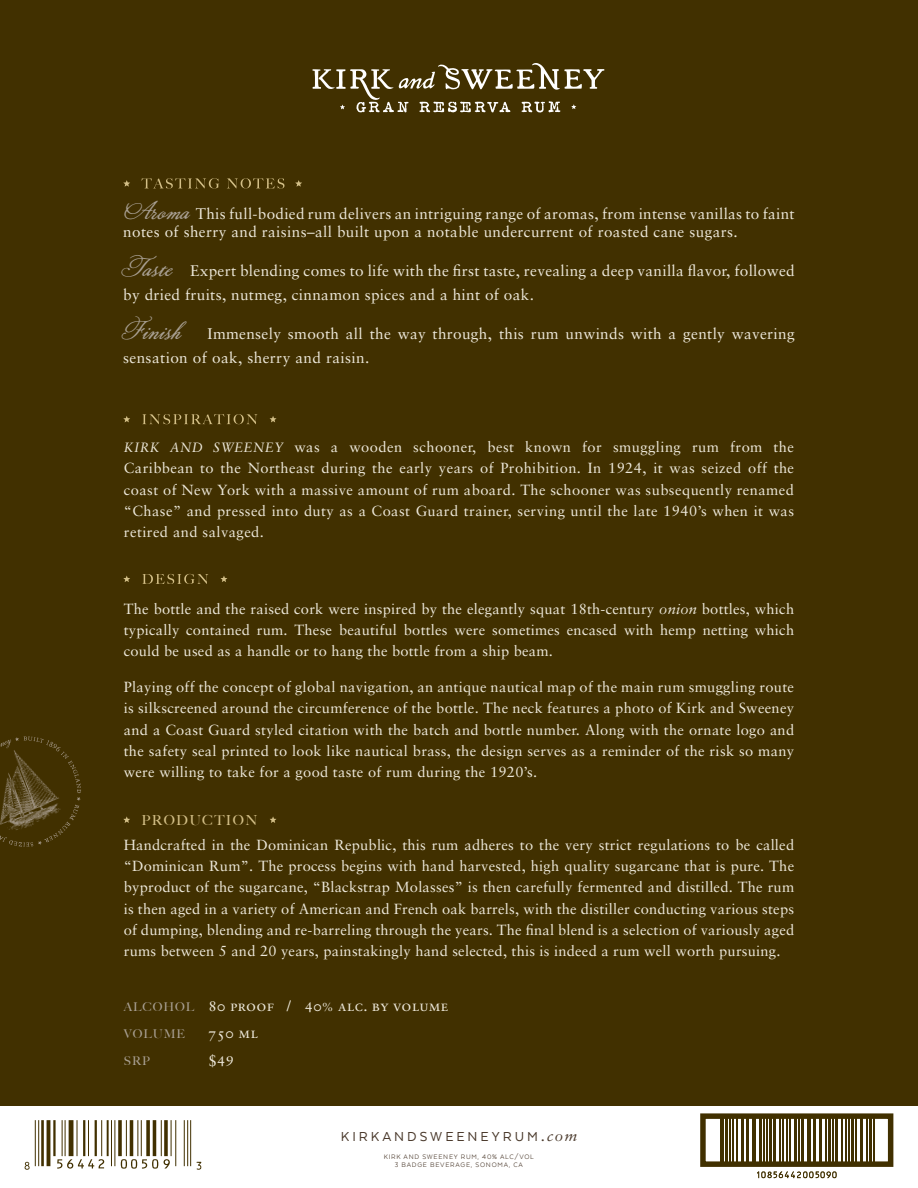
<style>
.page{position:relative;width:918px;height:1188px;background:#fff}
.page>*{position:absolute;margin:0;border:0;box-sizing:border-box;transform-origin:0 0}
.t1{font:25.5px "Lily Wang";letter-spacing:.01em;color:#a89f92}
.t2{font:15.45px/24px "Sabon";letter-spacing:.02em;color:#ede8da}
.t3{font:15.3px/18.3px "Sabon";letter-spacing:.02em;color:#ede8da}
.t4{font:15px "Sabon Roman SC";letter-spacing:.02em;color:#ede8da}
.t5{font:15px "Texta";letter-spacing:.2em;color:#483729}
.t6{font:14.7px/21.1px "Sabon";letter-spacing:.015em;color:#ede8da;text-align:justify}
.t7{font:500 13.8px "Big Caslon";letter-spacing:.1em;color:#d3bf87}
.t8{font:500 12px "Big Caslon";letter-spacing:.075em;color:#a89f92}
.t9{font:7.5px/7.5px "Texta";letter-spacing:.1em;color:#483729;text-align:center}
.s1{font-family:"Lily Wang";font-size:25.5px;color:#a89f92}
.s2{font-style:italic;font-size:13.5px}
.s3{font-style:italic}
.s4{font-family:"Big Caslon";font-weight:500;font-size:12px;color:#a89f92}
.s5{font-size:11.7px}
.s6{font-family:"Sabon";font-style:italic}
</style>
<div class="page">
<div style="left:0;top:0;width:918px;height:1106px;background:#413000"></div>
<svg style="left:141px;top:178px;width:143px;height:11px"></svg>
<svg style="left:123px;top:180px;width:7px;height:7px"></svg>
<svg style="left:295px;top:180px;width:7px;height:7px"></svg>
<svg style="left:142px;top:414px;width:116px;height:10px"></svg>
<svg style="left:123px;top:416px;width:7px;height:6px"></svg>
<svg style="left:270px;top:416px;width:7px;height:6px"></svg>
<svg style="left:142px;top:574px;width:66px;height:10px"></svg>
<svg style="left:123px;top:576px;width:7px;height:6px"></svg>
<svg style="left:220px;top:576px;width:7px;height:6px"></svg>
<svg style="left:123px;top:816px;width:7px;height:7px"></svg>
<svg style="left:270px;top:816px;width:7px;height:7px"></svg>
<svg style="left:313px;top:63px;width:291px;height:50px"></svg>
<svg style="left:9px;top:760px;width:72px;height:87px"></svg>
<img style="left:0;top:736px;width:71px;height:107px">
<hr style="left:35px;top:1120px;width:1px;height:46px;background:#413000">
<hr style="left:38px;top:1120px;width:1px;height:46px;background:#413000">
<hr style="left:41px;top:1120px;width:3px;height:46px;background:#413000">
<hr style="left:47px;top:1120px;width:3px;height:46px;background:#413000">
<hr style="left:53px;top:1120px;width:3px;height:36px;background:#413000">
<hr style="left:62px;top:1120px;width:1px;height:36px;background:#413000">
<hr style="left:65px;top:1120px;width:1px;height:36px;background:#413000">
<hr style="left:69px;top:1120px;width:4px;height:36px;background:#413000">
<hr style="left:77px;top:1120px;width:1px;height:36px;background:#413000">
<hr style="left:83px;top:1120px;width:2px;height:36px;background:#413000">
<hr style="left:88px;top:1120px;width:1px;height:36px;background:#413000">
<hr style="left:95px;top:1120px;width:2px;height:36px;background:#413000">
<hr style="left:101px;top:1120px;width:1px;height:36px;background:#413000">
<hr style="left:107px;top:1120px;width:2px;height:36px;background:#413000">
<hr style="left:111px;top:1120px;width:1px;height:46px;background:#413000">
<hr style="left:114px;top:1120px;width:1px;height:46px;background:#413000">
<svg style="left:118px;top:1120px;width:4px;height:36px"></svg>
<hr style="left:126px;top:1120px;width:1px;height:36px;background:#413000">
<hr style="left:130px;top:1120px;width:3px;height:36px;background:#413000">
<hr style="left:137px;top:1120px;width:1px;height:36px;background:#413000">
<hr style="left:141px;top:1120px;width:1px;height:36px;background:#413000">
<svg style="left:146px;top:1120px;width:4px;height:36px"></svg>
<hr style="left:153px;top:1120px;width:3px;height:36px;background:#413000">
<hr style="left:161px;top:1120px;width:1px;height:36px;background:#413000">
<svg style="left:164px;top:1120px;width:4px;height:36px"></svg>
<hr style="left:171px;top:1120px;width:1px;height:36px;background:#413000">
<hr style="left:175px;top:1120px;width:1px;height:46px;background:#413000">
<hr style="left:184px;top:1120px;width:1px;height:46px;background:#413000">
<hr style="left:187px;top:1120px;width:1px;height:46px;background:#413000">
<hr style="left:190px;top:1120px;width:1px;height:46px;background:#413000">
<svg style="left:196px;top:1162px;width:5px;height:8px"></svg>
<svg style="left:121px;top:1159px;width:37px;height:10px"></svg>
<svg style="left:164px;top:1159px;width:6px;height:10px"></svg>
<svg style="left:57px;top:1159px;width:47px;height:10px"></svg>
<svg style="left:25px;top:1162px;width:5px;height:8px"></svg>
<svg style="left:757px;top:1172px;width:80px;height:6px"></svg>
<hr style="left:720px;top:1116px;width:1px;height:47px;background:#413000">
<hr style="left:723px;top:1116px;width:1px;height:47px;background:#413000">
<hr style="left:725px;top:1116px;width:3px;height:47px;background:#413000">
<hr style="left:730px;top:1116px;width:1px;height:47px;background:#413000">
<hr style="left:732px;top:1116px;width:1px;height:47px;background:#413000">
<hr style="left:737px;top:1116px;width:1px;height:47px;background:#413000">
<hr style="left:741px;top:1116px;width:3px;height:47px;background:#413000">
<hr style="left:746px;top:1116px;width:3px;height:47px;background:#413000">
<hr style="left:752px;top:1116px;width:1px;height:47px;background:#413000">
<hr style="left:755px;top:1116px;width:1px;height:47px;background:#413000">
<hr style="left:759px;top:1116px;width:3px;height:47px;background:#413000">
<hr style="left:764px;top:1116px;width:1px;height:47px;background:#413000">
<hr style="left:766px;top:1116px;width:1px;height:47px;background:#413000">
<hr style="left:769px;top:1116px;width:3px;height:47px;background:#413000">
<hr style="left:773px;top:1116px;width:3px;height:47px;background:#413000">
<hr style="left:780px;top:1116px;width:1px;height:47px;background:#413000">
<hr style="left:782px;top:1116px;width:1px;height:47px;background:#413000">
<hr style="left:787px;top:1116px;width:1px;height:47px;background:#413000">
<hr style="left:789px;top:1116px;width:1px;height:47px;background:#413000">
<hr style="left:794px;top:1116px;width:3px;height:47px;background:#413000">
<hr style="left:798px;top:1116px;width:1px;height:47px;background:#413000">
<hr style="left:801px;top:1116px;width:3px;height:47px;background:#413000">
<hr style="left:807px;top:1116px;width:1px;height:47px;background:#413000">
<hr style="left:810px;top:1116px;width:1px;height:47px;background:#413000">
<hr style="left:813px;top:1116px;width:2px;height:47px;background:#413000">
<hr style="left:819px;top:1116px;width:3px;height:47px;background:#413000">
<hr style="left:825px;top:1116px;width:1px;height:47px;background:#413000">
<hr style="left:828px;top:1116px;width:3px;height:47px;background:#413000">
<hr style="left:832px;top:1116px;width:1px;height:47px;background:#413000">
<hr style="left:835px;top:1116px;width:3px;height:47px;background:#413000">
<hr style="left:841px;top:1116px;width:1px;height:47px;background:#413000">
<hr style="left:846px;top:1116px;width:1px;height:47px;background:#413000">
<hr style="left:849px;top:1116px;width:1px;height:47px;background:#413000">
<hr style="left:851px;top:1116px;width:3px;height:47px;background:#413000">
<hr style="left:856px;top:1116px;width:1px;height:47px;background:#413000">
<hr style="left:860px;top:1116px;width:3px;height:47px;background:#413000">
<hr style="left:867px;top:1116px;width:1px;height:47px;background:#413000">
<hr style="left:869px;top:1116px;width:3px;height:47px;background:#413000">
<hr style="left:874px;top:1116px;width:1px;height:47px;background:#413000">
<div style="left:700px;top:1113px;width:193px;height:54px;border:5px solid #413000"></div>
<p class="t3" style="left:123px;top:204px;width:673px"><span class="s1">Aroma</span> This full-bodied rum delivers an intriguing range of aromas, from intense vanillas to faint notes of sherry and raisins–all built upon a notable undercurrent of roasted cane sugars.</p>
<p class="t2" style="left:123px;top:258px;width:673px"><span class="s1">Taste</span> Expert blending comes to life with the first taste, revealing a deep vanilla flavor, followed by dried fruits, nutmeg, cinnamon spices and a hint of oak.</p>
<h1 class="t1" style="left:123px;top:315px;width:60px">Finish</h1>
<p class="t2" style="left:123px;top:321px;width:673px;text-indent:84px">Immensely smooth all the way through, this rum unwinds with a gently wavering sensation of oak, sherry and raisin.</p>
<p class="t6" style="left:124px;top:436px;width:672px"><span class="s2">KIRK AND SWEENEY</span> was a wooden schooner, best known for smuggling rum from the Caribbean to the Northeast during the early years of Prohibition. In 1924, it was seized off the coast of New York with a massive amount of rum aboard. The schooner was subsequently renamed “Chase” and pressed into duty as a Coast Guard trainer, serving until the late 1940’s when it was retired and salvaged.</p>
<p class="t6" style="left:124px;top:598px;width:672px">The bottle and the raised cork were inspired by the elegantly squat 18th-century <span class="s3">onion</span> bottles, which typically contained rum. These beautiful bottles were sometimes encased with hemp netting which could be used as a handle or to hang the bottle from a ship beam.</p>
<p class="t6" style="left:124px;top:676px;width:672px">Playing off the concept of global navigation, an antique nautical map of the main rum smuggling route is silkscreened around the circumference of the bottle. The neck features a photo of Kirk and Sweeney and a Coast Guard styled citation with the batch and bottle number. Along with the ornate logo and the safety seal printed to look like nautical brass, the design serves as a reminder of the risk so many were willing to take for a good taste of rum during the 1920’s.</p>
<p class="t7" style="left:141px;top:809px;width:118px">PRODUCTION</p>
<p class="t6" style="left:124px;top:834px;width:672px">Handcrafted in the Dominican Republic, this rum adheres to the very strict regulations to be called “Dominican Rum”. The process begins with hand harvested, high quality sugarcane that is pure. The byproduct of the sugarcane, “Blackstrap Molasses” is then carefully fermented and distilled. The rum is then aged in a variety of American and French oak barrels, with the distiller conducting various steps of dumping, blending and re-barreling through the years. The final blend is a selection of variously aged rums between 5 and 20 years, painstakingly hand selected, this is indeed a rum well worth pursuing.</p>
<p class="t4" style="left:124px;top:997px;width:326px"><span class="s4">ALCOHOL</span> 80 proof / 40<span class="s5">%</span> alc. by volume</p>
<p class="t8" style="left:124px;top:1024px;width:63px">VOLUME</p>
<p class="t4" style="left:208px;top:1024px;width:51px">750 ml</p>
<p class="t8" style="left:124px;top:1051px;width:28px">SRP</p>
<p class="t4" style="left:209px;top:1049px;width:27px">$49</p>
<p class="t5" style="left:341px;top:1129px;width:238px">KIRKANDSWEENEYRUM<span class="s6">.com</span></p>
<p class="t9" style="left:384px;top:1153px;width:152px">KIRK AND SWEENEY RUM, 40% ALC/VOL<br>3 BADGE BEVERAGE, SONOMA, CA</p>
</div>
